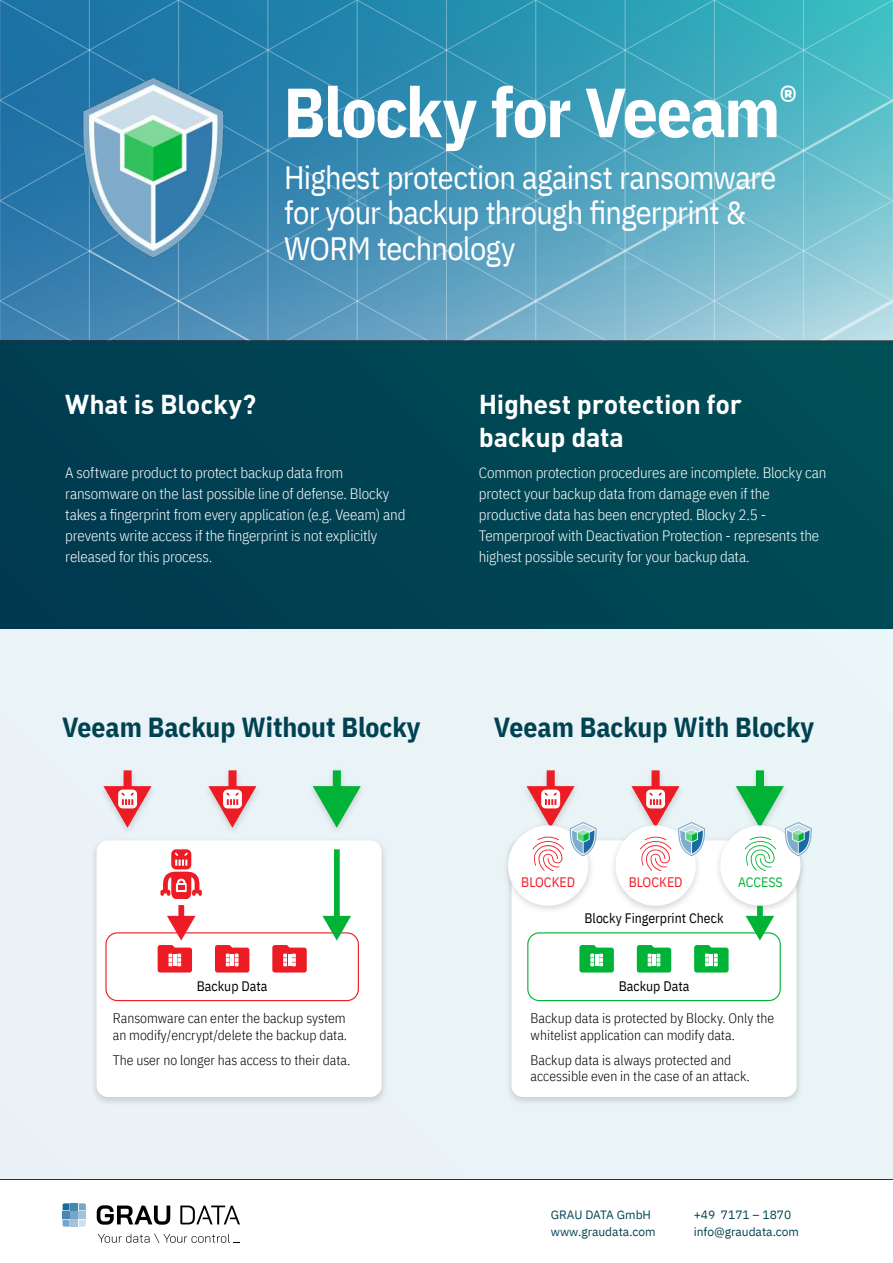
<style>
.page{position:relative;width:893px;height:1263px;background:#fff}
.page>*{position:absolute;margin:0;border:0;box-sizing:border-box;transform-origin:0 0}
.t1{font:700 69.6px "IBM Plex Sans Cond";letter-spacing:-.025em;color:#fff}
.t2{font:32.25px/35.5px "IBM Plex Sans Cond";letter-spacing:-.025em;color:#fff}
.t3{font:700 27.6px "IBM Plex Sans Cond";color:#004252}
.t4{font:700 27px/32.4px "DIN Pro";letter-spacing:-.01em;color:#fff}
.t5{font:300 15px/21px "IBM Plex Sans Cond";letter-spacing:-.01em;color:#fff}
.t6{font:300 13.8px/16.5px "IBM Plex Sans Cond";color:#000}
.t7{font:13.8px "IBM Plex Sans Cond";color:#000}
.t8{font:13.8px "IBM Plex Sans Cond";color:#ed1c24}
.t9{font:13.8px "IBM Plex Sans Cond";letter-spacing:-.005em;color:#00b336}
.t10{font:12px/16.5px "IBM Plex Sans";color:#004252}
</style>
<div class="page">
<svg style="left:0;top:0;width:893px;height:340px;background:#4b9dbb"></svg>
<div style="left:0;top:340px;width:893px;height:289px;background:#004453"></div>
<div style="left:0;top:629px;width:893px;height:550px;background:#eaf3f7"></div>
<div style="left:511px;top:840px;width:286px;height:257px;background:#fff;border-radius:11px"></div>
<div style="left:527px;top:932px;width:254px;height:69px;border:1px solid #00b336;border-radius:11px"></div>
<div style="left:97px;top:840px;width:285px;height:257px;background:#fff;border-radius:11px"></div>
<svg style="left:579px;top:945px;width:35px;height:27px"></svg>
<svg style="left:637px;top:945px;width:34px;height:27px"></svg>
<svg style="left:694px;top:945px;width:35px;height:27px"></svg>
<svg style="left:215px;top:945px;width:34px;height:27px"></svg>
<svg style="left:272px;top:945px;width:35px;height:27px"></svg>
<div style="left:105px;top:932px;width:254px;height:69px;border:1px solid #ed1c24;border-radius:11px"></div>
<img style="left:526px;top:770px;width:32px;height:17px">
<div style="left:547px;top:770px;width:8px;height:23px;background:#ed1c24"></div>
<img style="left:649px;top:770px;width:14px;height:16px">
<div style="left:652px;top:770px;width:8px;height:23px;background:#ed1c24"></div>
<img style="left:735px;top:770px;width:33px;height:17px">
<div style="left:756px;top:770px;width:8px;height:23px;background:#00b336"></div>
<div style="left:615px;top:825px;width:81px;height:81px;background:#fff;border-radius:50%"></div>
<img style="left:504px;top:833px;width:87px;height:84px">
<div style="left:508px;top:825px;width:80px;height:81px;background:#fff;border-radius:50%"></div>
<img style="left:712px;top:833px;width:93px;height:84px">
<div style="left:720px;top:825px;width:80px;height:81px;background:#fff;border-radius:50%"></div>
<div style="left:178px;top:905px;width:6px;height:15px;background:#ed1c24"></div>
<svg style="left:158px;top:916px;width:37px;height:56px"></svg>
<svg style="left:160px;top:849px;width:42px;height:50px"></svg>
<div style="left:757px;top:906px;width:6px;height:14px;background:#00b336"></div>
<svg style="left:746px;top:916px;width:28px;height:25px"></svg>
<div style="left:334px;top:849px;width:6px;height:71px;background:#00b336"></div>
<svg style="left:322px;top:916px;width:29px;height:25px"></svg>
<img style="left:121px;top:770px;width:31px;height:60px">
<div style="left:124px;top:770px;width:8px;height:23px;background:#ed1c24"></div>
<svg style="left:103px;top:786px;width:48px;height:42px"></svg>
<div style="left:228px;top:770px;width:9px;height:23px;background:#ed1c24"></div>
<svg style="left:208px;top:786px;width:48px;height:42px"></svg>
<img style="left:312px;top:770px;width:32px;height:60px">
<div style="left:333px;top:770px;width:8px;height:23px;background:#00b336"></div>
<svg style="left:313px;top:786px;width:48px;height:42px"></svg>
<svg style="left:736px;top:786px;width:76px;height:85px"></svg>
<svg style="left:631px;top:786px;width:74px;height:85px"></svg>
<svg style="left:527px;top:786px;width:70px;height:85px"></svg>
<img style="left:64px;top:67px;width:179px;height:200px">
<hr style="left:0;top:1179px;width:893px;height:1px;background:#003d7a">
<svg style="left:97px;top:1205px;width:73px;height:20px"></svg>
<svg style="left:180px;top:1205px;width:60px;height:19px"></svg>
<svg style="left:98px;top:1233px;width:142px;height:10px"></svg>
<svg style="left:63px;top:1203px;width:7px;height:7px"></svg>
<div style="left:71px;top:1203px;width:7px;height:7px;background:#4787b4"></div>
<div style="left:63px;top:1211px;width:7px;height:7px;background:#4787b4"></div>
<div style="left:71px;top:1211px;width:7px;height:7px;background:#75a5c7"></div>
<div style="left:79px;top:1211px;width:7px;height:7px;background:#a3c3da"></div>
<div style="left:71px;top:1219px;width:7px;height:7px;background:#a3c3da"></div>
<svg style="left:79px;top:1203px;width:7px;height:7px"></svg>
<svg style="left:63px;top:1219px;width:7px;height:7px"></svg>
<svg style="left:79px;top:1219px;width:7px;height:7px"></svg>
<h1 class="t1" style="left:283px;top:57px;width:515px">Blocky for Veeam<sup>®</sup></h1>
<h2 class="t2" style="left:284px;top:157px;width:494px">Highest protection against ransomware for your backup through fingerprint &amp;<br>WORM technology</h2>
<h3 class="t4" style="left:65px;top:387px;width:193px">What is Blocky?</h3>
<p class="t5" style="left:65px;top:460px;width:342px">A software product to protect backup data from ransomware on the last possible line of defense. Blocky takes a fingerprint from every application (e.g. Veeam) and prevents write access if the fingerprint is not explicitly released for this process.</p>
<h3 class="t4" style="left:479px;top:387px;width:265px">Highest protection for backup data</h3>
<p class="t5" style="left:479px;top:460px;width:349px">Common protection procedures are incomplete. Blocky can protect your backup data from damage even if the productive data has been encrypted. Blocky 2.5 - Temperproof with Deactivation Protection - represents the highest possible security for your backup data.</p>
<h3 class="t3" style="left:62px;top:705px;width:360px">Veeam Backup Without Blocky</h3>
<h3 class="t3" style="left:494px;top:705px;width:322px">Veeam Backup With Blocky</h3>
<p class="t8" style="left:521px;top:872px;width:55px">BLOCKED</p>
<p class="t8" style="left:629px;top:872px;width:55px">BLOCKED</p>
<p class="t9" style="left:738px;top:872px;width:46px">ACCESS</p>
<p class="t7" style="left:584px;top:907px;width:141px">Blocky Fingerprint Check</p>
<p class="t7" style="left:197px;top:976px;width:72px">Backup Data</p>
<p class="t7" style="left:619px;top:976px;width:72px">Backup Data</p>
<p class="t6" style="left:113px;top:1009px;width:236px">Ransomware can enter the backup system an modify/encrypt/delete the backup data.</p>
<p class="t6" style="left:113px;top:1050px;width:239px">The user no longer has access to their data.</p>
<p class="t6" style="left:531px;top:1009px;width:245px">Backup data is protected by Blocky. Only the whitelist application can modify data.</p>
<p class="t6" style="left:531px;top:1050px;width:221px">Backup data is always protected and accessible even in the case of an attack.</p>
<p class="t10" style="left:551px;top:1206px;width:106px">GRAU DATA GmbH www.graudata.com</p>
<p class="t10" style="left:694px;top:1206px;width:107px">+49 7171 – 1870 info@graudata.com</p>
</div>
